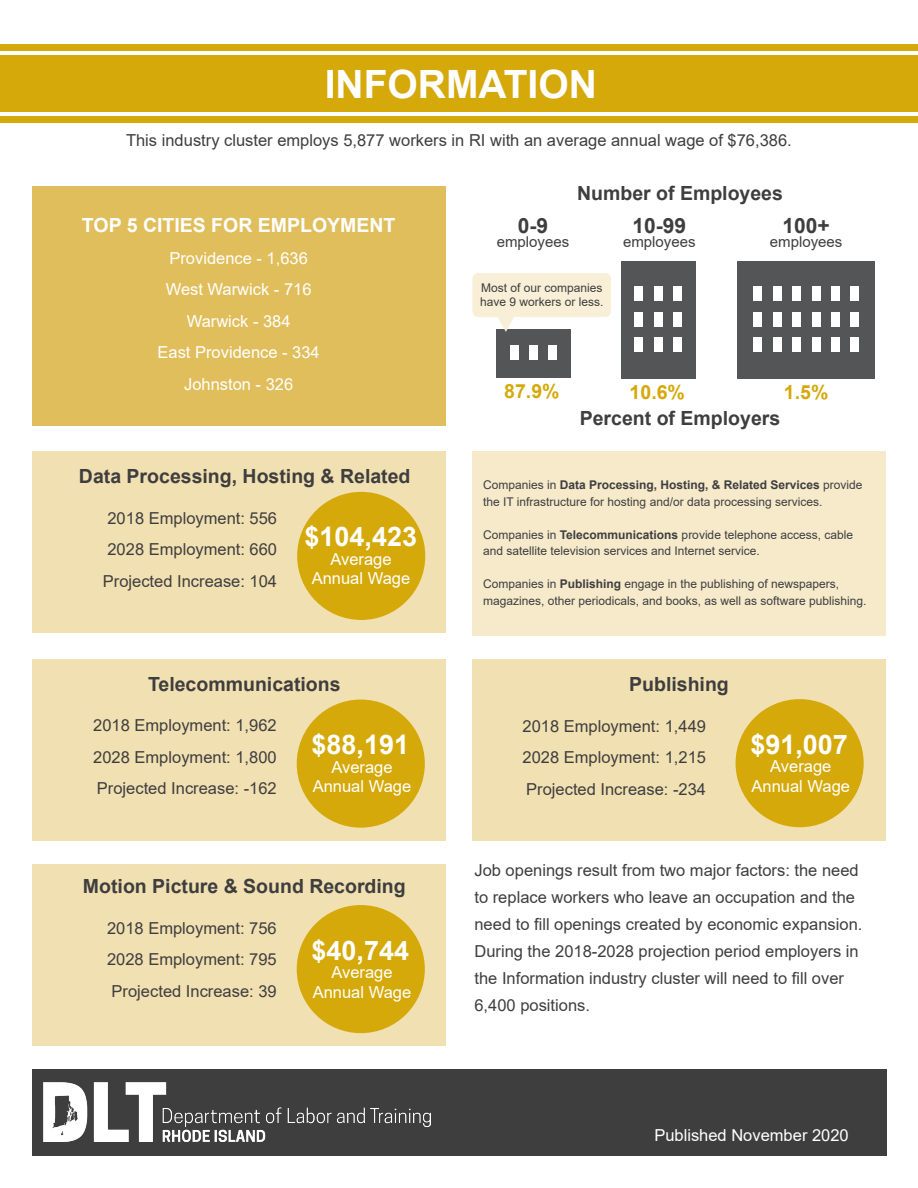
<style>
.page{position:relative;width:918px;height:1188px;background:#fff}
.page>*{position:absolute;margin:0;border:0;box-sizing:border-box;transform-origin:0 0}
.t1{font:700 39px "Arial";color:#fff}
.t2{font:700 27px "Arial";color:#fff}
.t3{font:700 21px "Arial";color:#3e3e3f}
.t4{font:700 19.5px "Arial";color:#3e3e3f}
.t5{font:700 19.5px "Arial";color:#fff}
.t6{font:700 19.5px "Arial";color:#d5a909}
.t7{font:16.5px/27px "Arial";color:#3e3e3f}
.t8{font:16.5px "Arial";color:#fff}
.t9{font:15px "Arial";color:#3e3e3f}
.t10{font:12px/16.5px "Arial";color:#3e3e3f}
.s1{font-weight:700}
</style>
<div class="page">
<div style="left:496px;top:330px;width:75px;height:48px;background:#545557"></div>
<div style="left:510px;top:345px;width:9px;height:15px;background:#fff"></div>
<div style="left:529px;top:345px;width:9px;height:15px;background:#fff"></div>
<div style="left:548px;top:345px;width:9px;height:15px;background:#fff"></div>
<div style="left:621px;top:261px;width:75px;height:118px;background:#545557"></div>
<div style="left:635px;top:312px;width:8px;height:14px;background:#fff"></div>
<div style="left:654px;top:312px;width:9px;height:14px;background:#fff"></div>
<div style="left:673px;top:312px;width:9px;height:14px;background:#fff"></div>
<div style="left:635px;top:286px;width:8px;height:15px;background:#fff"></div>
<div style="left:654px;top:286px;width:9px;height:15px;background:#fff"></div>
<div style="left:673px;top:286px;width:9px;height:15px;background:#fff"></div>
<div style="left:635px;top:338px;width:8px;height:14px;background:#fff"></div>
<div style="left:654px;top:338px;width:9px;height:14px;background:#fff"></div>
<div style="left:673px;top:338px;width:9px;height:14px;background:#fff"></div>
<div style="left:738px;top:261px;width:137px;height:118px;background:#545557"></div>
<div style="left:754px;top:312px;width:8px;height:14px;background:#fff"></div>
<div style="left:773px;top:312px;width:8px;height:14px;background:#fff"></div>
<div style="left:792px;top:312px;width:9px;height:14px;background:#fff"></div>
<div style="left:812px;top:312px;width:8px;height:14px;background:#fff"></div>
<div style="left:831px;top:312px;width:9px;height:14px;background:#fff"></div>
<div style="left:850px;top:312px;width:9px;height:14px;background:#fff"></div>
<div style="left:754px;top:286px;width:8px;height:15px;background:#fff"></div>
<div style="left:773px;top:286px;width:8px;height:15px;background:#fff"></div>
<div style="left:792px;top:286px;width:9px;height:15px;background:#fff"></div>
<div style="left:812px;top:286px;width:8px;height:15px;background:#fff"></div>
<div style="left:831px;top:286px;width:9px;height:15px;background:#fff"></div>
<div style="left:850px;top:286px;width:9px;height:15px;background:#fff"></div>
<div style="left:754px;top:338px;width:8px;height:14px;background:#fff"></div>
<div style="left:773px;top:338px;width:8px;height:14px;background:#fff"></div>
<div style="left:792px;top:338px;width:9px;height:14px;background:#fff"></div>
<div style="left:812px;top:338px;width:8px;height:14px;background:#fff"></div>
<div style="left:831px;top:338px;width:9px;height:14px;background:#fff"></div>
<div style="left:850px;top:338px;width:9px;height:14px;background:#fff"></div>
<div style="left:32px;top:864px;width:414px;height:181px;background:#f1e0b1"></div>
<div style="left:32px;top:1069px;width:855px;height:87px;background:#3e3e3f"></div>
<div style="left:297px;top:905px;width:128px;height:128px;background:#d5a909;border-radius:50%"></div>
<div style="left:472px;top:659px;width:414px;height:181px;background:#f1e0b1"></div>
<div style="left:736px;top:699px;width:128px;height:128px;background:#d5a909;border-radius:50%"></div>
<div style="left:32px;top:659px;width:414px;height:181px;background:#f1e0b1"></div>
<div style="left:297px;top:700px;width:128px;height:128px;background:#d5a909;border-radius:50%"></div>
<svg style="left:472px;top:273px;width:139px;height:59px"></svg>
<div style="left:33px;top:186px;width:413px;height:240px;background:#e1be5c"></div>
<div style="left:472px;top:451px;width:414px;height:184px;background:#f6eacb"></div>
<div style="left:33px;top:451px;width:413px;height:182px;background:#f1e0b1"></div>
<div style="left:297px;top:492px;width:128px;height:128px;background:#d5a909;border-radius:50%"></div>
<div style="left:0;top:56px;width:918px;height:56px;background:#d5a909"></div>
<div style="left:0;top:116px;width:918px;height:7px;background:#d5a909"></div>
<div style="left:0;top:44px;width:918px;height:7px;background:#d5a909"></div>
<img style="left:43px;top:1082px;width:388px;height:59px">
<p class="t1" style="left:325px;top:57px;width:274px">INFORMATION</p>
<p class="t1" style="left:328px;top:57px;width:267px">HEALTHCARE</p>
<p class="t7" style="left:126px;top:127px;width:667px">This industry cluster employs 5,877 workers in RI with an average annual wage of $76,386.</p>
<p class="t5" style="left:82px;top:212px;width:315px">TOP 5 CITIES FOR EMPLOYMENT</p>
<p class="t8" style="left:169px;top:247px;width:140px">Providence - 1,636</p>
<p class="t8" style="left:166px;top:278px;width:147px">West Warwick - 716</p>
<p class="t8" style="left:187px;top:310px;width:105px">Warwick - 384</p>
<p class="t8" style="left:158px;top:341px;width:164px">East Providence - 334</p>
<p class="t8" style="left:184px;top:373px;width:111px">Johnston - 326</p>
<p class="t4" style="left:79px;top:463px;width:333px">Data Processing, Hosting &amp; Related</p>
<p class="t7" style="left:107px;top:504px;width:171px">2018 Employment: 556</p>
<p class="t7" style="left:107px;top:536px;width:171px">2028 Employment: 660</p>
<p class="t7" style="left:103px;top:567px;width:176px">Projected Increase: 104</p>
<p class="t2" style="left:304px;top:518px;width:114px">$104,423</p>
<p class="t8" style="left:330px;top:548px;width:63px">Average</p>
<p class="t8" style="left:312px;top:567px;width:100px">Annual Wage</p>
<p class="t4" style="left:148px;top:670px;width:194px">Telecommunications</p>
<p class="t7" style="left:93px;top:712px;width:185px">2018 Employment: 1,962</p>
<p class="t7" style="left:93px;top:743px;width:185px">2028 Employment: 1,800</p>
<p class="t7" style="left:97px;top:775px;width:181px">Projected Increase: -162</p>
<p class="t2" style="left:312px;top:726px;width:99px">$88,191</p>
<p class="t8" style="left:331px;top:755px;width:63px">Average</p>
<p class="t8" style="left:313px;top:775px;width:100px">Annual Wage</p>
<p class="t4" style="left:83px;top:873px;width:324px">Motion Picture &amp; Sound Recording</p>
<p class="t7" style="left:107px;top:914px;width:171px">2018 Employment: 756</p>
<p class="t7" style="left:107px;top:946px;width:171px">2028 Employment: 795</p>
<p class="t7" style="left:112px;top:977px;width:167px">Projected Increase: 39</p>
<p class="t2" style="left:312px;top:931px;width:99px">$40,744</p>
<p class="t8" style="left:331px;top:961px;width:63px">Average</p>
<p class="t8" style="left:313px;top:980px;width:100px">Annual Wage</p>
<p class="t3" style="left:518px;top:211px;width:32px">0-9</p>
<p class="t9" style="left:497px;top:231px;width:74px">employees</p>
<p class="t4" style="left:577px;top:180px;width:207px">Number of Employees</p>
<p class="t3" style="left:633px;top:211px;width:55px">10-99</p>
<p class="t9" style="left:623px;top:231px;width:74px">employees</p>
<p class="t3" style="left:783px;top:211px;width:49px">100+</p>
<p class="t9" style="left:770px;top:231px;width:74px">employees</p>
<p class="t10" style="left:481px;top:280px;width:123px">Most of our companies</p>
<p class="t10" style="left:480px;top:293px;width:125px">have 9 workers or less.</p>
<p class="t6" style="left:504px;top:377px;width:57px">87.9%</p>
<p class="t6" style="left:630px;top:378px;width:57px">10.6%</p>
<p class="t6" style="left:784px;top:378px;width:46px">1.5%</p>
<p class="t4" style="left:580px;top:404px;width:202px">Percent of Employers</p>
<p class="t10" style="left:483px;top:477px;width:381px">Companies in <span class="s1">Data Processing, Hosting, &amp; Related Services</span> provide the IT infrastructure for hosting and/or data processing services.</p>
<p class="t10" style="left:483px;top:526px;width:371px">Companies in <span class="s1">Telecommunications</span> provide telephone access, cable and satellite television services and Internet service.</p>
<p class="t10" style="left:483px;top:576px;width:385px">Companies in <span class="s1">Publishing</span> engage in the publishing of newspapers, magazines, other periodicals, and books, as well as software publishing.</p>
<p class="t4" style="left:629px;top:671px;width:101px">Publishing</p>
<p class="t7" style="left:523px;top:712px;width:185px">2018 Employment: 1,449</p>
<p class="t7" style="left:523px;top:744px;width:185px">2028 Employment: 1,215</p>
<p class="t7" style="left:526px;top:775px;width:181px">Projected Increase: -234</p>
<p class="t2" style="left:750px;top:725px;width:99px">$91,007</p>
<p class="t8" style="left:770px;top:755px;width:63px">Average</p>
<p class="t8" style="left:752px;top:775px;width:100px">Annual Wage</p>
<p class="t7" style="left:474px;top:857px;width:389px">Job openings result from two major factors: the need to replace workers who leave an occupation and the need to fill openings created by economic expansion.<br>During the 2018-2028 projection period employers in the Information industry cluster will need to fill over 6,400 positions.</p>
<p class="t8" style="left:654px;top:1123px;width:196px">Published November 2020</p>
</div>
